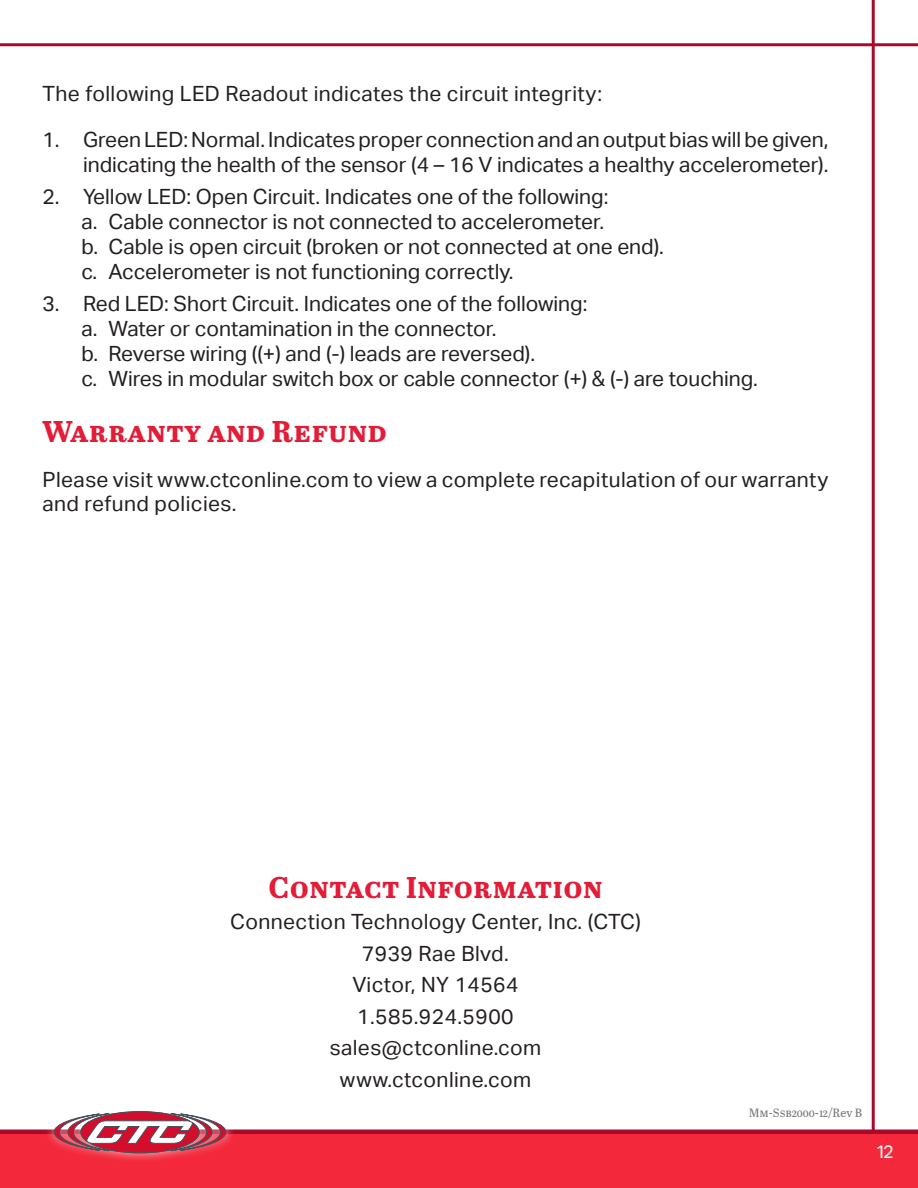
<style>
.page{position:relative;width:918px;height:1188px;background:#fff}
.page>*{position:absolute;margin:0;border:0;box-sizing:border-box;transform-origin:0 0}
.Heading{font:700 30px "Abril Text";letter-spacing:.02em;color:#e31c37}
.Body{font:21px/25.2px "Aktiv Grotesk";color:#231f20;text-align:right}
.Body-2{font:21px/24px "Aktiv Grotesk";letter-spacing:.02em;color:#231f20}
.t1{font:18px "Aktiv Grotesk";color:#fff}
.t2{font:12px "Abril Text";color:#76777b}
</style>
<div class="page">
<hr style="left:872px;top:0;width:3px;height:1188px;background:#a90a2b">
<div style="left:0;top:1134px;width:918px;height:54px;background:#f3293b"></div>
<hr style="left:0;top:1130px;width:918px;height:4px;background:#a90a2b">
<div style="left:45px;top:1102px;width:190px;height:61px;background:#fff;opacity:.75"></div>
<svg style="left:54px;top:1112px;width:172px;height:41px"></svg>
<hr style="left:0;top:43px;width:918px;height:3px;background:#a90a2b">
<p class="Body-2" style="left:43px;top:82px;width:561px">The following LED Readout indicates the circuit integrity:</p>
<p class="Body" style="left:43px;top:127px;width:787px">1. Green LED: Normal. Indicates proper connection and an output bias will be given, indicating the health of the sensor (4 – 16 V indicates a healthy accelerometer).</p>
<p class="Body" style="left:43px;top:184px;width:567px">2. Yellow LED: Open Circuit. Indicates one of the following:</p>
<p class="Body" style="left:82px;top:209px;width:521px">a. Cable connector is not connected to accelerometer.</p>
<p class="Body" style="left:82px;top:234px;width:581px">b. Cable is open circuit (broken or not connected at one end).</p>
<p class="Body" style="left:82px;top:259px;width:431px">c. Accelerometer is not functioning correctly.</p>
<p class="Body" style="left:43px;top:291px;width:546px">3. Red LED: Short Circuit. Indicates one of the following:</p>
<p class="Body" style="left:82px;top:316px;width:414px">a. Water or contamination in the connector.</p>
<p class="Body" style="left:82px;top:341px;width:453px">b. Reverse wiring ((+) and (-) leads are reversed).</p>
<p class="Body" style="left:82px;top:366px;width:675px">c. Wires in modular switch box or cable connector (+) &amp; (-) are touching.</p>
<p class="Heading" style="left:43px;top:410px;width:346px">Warranty and Refund</p>
<p class="Body-2" style="left:43px;top:467px;width:787px">Please visit www.ctconline.com to view a complete recapitulation of our warranty and refund policies.</p>
<p class="Heading" style="left:269px;top:865px;width:335px">Contact Information</p>
<p class="Body-2" style="left:230px;top:910px;width:412px">Connection Technology Center, Inc. (CTC)</p>
<p class="Body-2" style="left:362px;top:942px;width:146px">7939 Rae Blvd.</p>
<p class="Body-2" style="left:352px;top:973px;width:168px">Victor, NY 14564</p>
<p class="Body-2" style="left:357px;top:1005px;width:158px">1.585.924.5900</p>
<p class="Body-2" style="left:330px;top:1036px;width:213px">sales@ctconline.com</p>
<p class="Body-2" style="left:340px;top:1068px;width:193px">www.ctconline.com</p>
<p class="t2" style="left:749px;top:1105px;width:115px">Mm-Ssb2000-12/Rev B</p>
<p class="t1" style="left:875px;top:1142px;width:20px">12</p>
</div>
